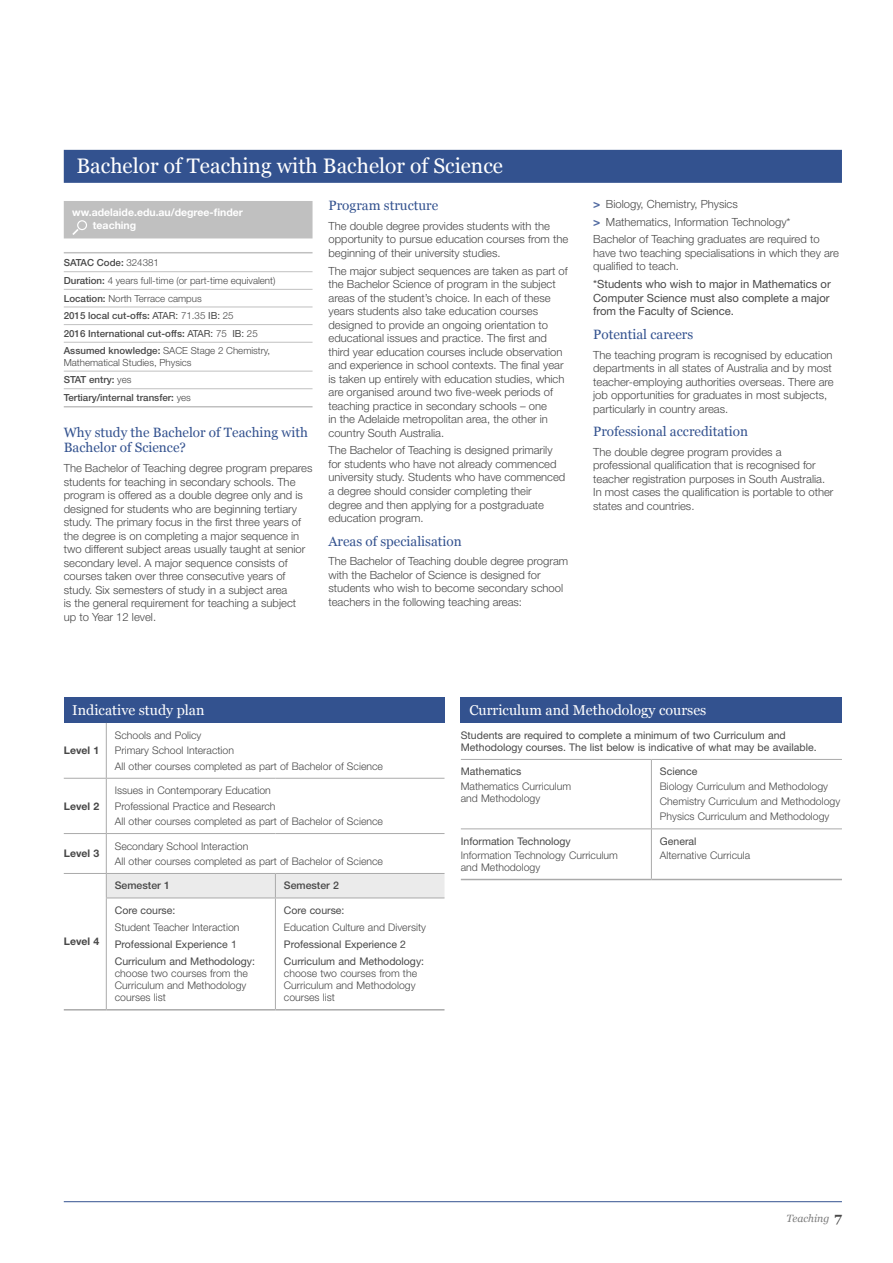
<style>
.page{position:relative;width:893px;height:1263px;background:#fff}
.page>*{position:absolute;margin:0;border:0;box-sizing:border-box;transform-origin:0 0}
.t1{font:21px "Georgia";color:#fff}
.t2{font:14.25px "Georgia";color:#fff}
.t3{font:13.5px/15px "Georgia";color:#33528f}
.t4{font:300 11.25px/13.5px "Helvetica Neue LT Std";color:#484848}
.t5{font:11.25px/13.5px "Helvetica Neue LT Std";color:#484848;text-align:justify}
.t6{font:300 10.5px/15.5px "Helvetica Neue LT Std";color:#484848}
.t7{font:10.5px/17.1px "Helvetica Neue LT Std";color:#484848}
.t8{font:700 10.5px/12.8px "Helvetica Neue LT Std";color:#fff}
.t9{font:700 10.5px "Helvetica Neue LT Std";color:#484848}
.t10{font:500 10.5px "Helvetica Neue LT Std";color:#484848}
.t11{font:italic 10.5px "Georgia";color:#7c7c7c}
.t12{font:300 9.75px/17.7px "Helvetica Neue LT Std";color:#484848}
.t13{font:500 9.75px/17.7px "Helvetica Neue LT Std";color:#484848}
.s1{font-weight:500}
.s2{font-weight:400}
.s3{font-weight:300}
.s4{font-weight:700;font-size:12px;color:#516aa1}
.s5{font-weight:700;font-style:normal;font-size:13.5px;color:#484848}
</style>
<div class="page">
<div style="left:64px;top:150px;width:778px;height:33px;background:#33528f"></div>
<div style="left:64px;top:201px;width:249px;height:37px;background:#c0c0c0"></div>
<hr style="left:64px;top:252px;width:249px;height:1px;background:#c0c0c0">
<hr style="left:64px;top:271px;width:249px;height:1px;background:#c0c0c0">
<hr style="left:64px;top:289px;width:249px;height:1px;background:#c0c0c0">
<hr style="left:64px;top:307px;width:249px;height:1px;background:#c0c0c0">
<hr style="left:64px;top:324px;width:249px;height:1px;background:#c0c0c0">
<hr style="left:64px;top:342px;width:249px;height:1px;background:#c0c0c0">
<hr style="left:64px;top:371px;width:249px;height:1px;background:#c0c0c0">
<hr style="left:64px;top:388px;width:249px;height:1px;background:#c0c0c0">
<hr style="left:64px;top:406px;width:249px;height:1px;background:#c0c0c0">
<div style="left:77px;top:220px;width:10px;height:10px;border:1px solid #fff;border-radius:50%"></div>
<svg style="left:72px;top:229px;width:7px;height:6px"></svg>
<div style="left:64px;top:697px;width:380px;height:26px;background:#33528f"></div>
<hr style="left:106px;top:723px;width:1px;height:55px;background:#aaa">
<hr style="left:64px;top:778px;width:42px;height:1px;background:#aaa">
<hr style="left:106px;top:778px;width:169px;height:1px;background:#aaa">
<hr style="left:106px;top:779px;width:1px;height:54px;background:#aaa">
<hr style="left:275px;top:778px;width:169px;height:1px;background:#aaa">
<hr style="left:64px;top:833px;width:42px;height:1px;background:#aaa">
<hr style="left:106px;top:833px;width:169px;height:1px;background:#aaa">
<hr style="left:106px;top:834px;width:1px;height:39px;background:#aaa">
<hr style="left:275px;top:833px;width:169px;height:1px;background:#aaa">
<hr style="left:64px;top:873px;width:42px;height:1px;background:#aaa">
<div style="left:106px;top:873px;width:338px;height:24px;background:#ebebeb"></div>
<hr style="left:106px;top:897px;width:169px;height:1px;background:#aaa">
<hr style="left:106px;top:898px;width:1px;height:111px;background:#aaa">
<hr style="left:275px;top:897px;width:169px;height:1px;background:#aaa">
<hr style="left:275px;top:898px;width:1px;height:111px;background:#aaa">
<hr style="left:106px;top:1009px;width:169px;height:1px;background:#aaa">
<hr style="left:275px;top:1009px;width:169px;height:1px;background:#aaa">
<hr style="left:64px;top:1009px;width:42px;height:1px;background:#aaa">
<div style="left:461px;top:697px;width:381px;height:26px;background:#33528f"></div>
<hr style="left:461px;top:759px;width:190px;height:1px;background:#aaa">
<hr style="left:651px;top:759px;width:191px;height:1px;background:#aaa">
<hr style="left:651px;top:760px;width:1px;height:68px;background:#aaa">
<hr style="left:461px;top:828px;width:190px;height:1px;background:#aaa">
<hr style="left:651px;top:828px;width:191px;height:1px;background:#aaa">
<hr style="left:651px;top:829px;width:1px;height:50px;background:#aaa">
<hr style="left:461px;top:879px;width:190px;height:1px;background:#aaa">
<hr style="left:651px;top:879px;width:191px;height:1px;background:#aaa">
<hr style="left:64px;top:1201px;width:778px;height:1px;background:#33528f">
<h1 class="t1" style="left:77px;top:151px;width:428px">Bachelor of Teaching with Bachelor of Science</h1>
<p class="t8" style="left:93px;top:206px;width:152px;text-indent:-21px">ww.adelaide.edu.au/degree-finder teaching</p>
<p class="t12" style="left:64px;top:254px;width:213px"><span class="s1">SATAC Code:</span> 324381<br><span class="s1">Duration:</span> 4 years full-time (or part-time equivalent)<br><span class="s1">Location:</span> North Terrace campus<br><span class="s1">2015 local cut-offs:</span> <span class="s2">ATAR:</span> 71.35 <span class="s2">IB:</span> 25<br><span class="s1">2016 International cut-offs:</span> <span class="s2">ATAR:</span> 75 <span class="s2">IB:</span> 25<br><span class="s1">Assumed knowledge:</span> SACE Stage 2 Chemistry,</p>
<p class="t13" style="left:64px;top:353px;width:129px"><span class="s3">Mathematical Studies, Physics<br></span>STAT entry: <span class="s3">yes<br></span>Tertiary/internal transfer: <span class="s3">yes</span></p>
<p class="t3" style="left:64px;top:424px;width:246px">Why study the Bachelor of Teaching with<br>Bachelor of Science?</p>
<p class="t4" style="left:64px;top:461px;width:250px">The Bachelor of Teaching degree program prepares students for teaching in secondary schools. The program is offered as a double degree only and is designed for students who are beginning tertiary study. The primary focus in the fi rst three years of the degree is on completing a major sequence in two different subject areas usually taught at senior secondary level. A major sequence consists of courses taken over three consecutive years of study. Six semesters of study in a subject area<br>is the general requirement for teaching a subject<br>up to Year 12 level.</p>
<p class="t3" style="left:328px;top:197px;width:111px">Program structure</p>
<p class="t4" style="left:328px;top:219px;width:241px">The double degree provides students with the opportunity to pursue education courses from the beginning of their university studies.</p>
<p class="t4" style="left:328px;top:264px;width:241px">The major subject sequences are taken as part of the Bachelor Science of program in the subject areas of the student’s choice. In each of these years students also take education courses designed to provide an ongoing orientation to educational issues and practice. The fi rst and third year education courses include observation and experience in school contexts. The fi nal year is taken up entirely with education studies, which are organised around two five-week periods of teaching practice in secondary schools – one<br>in the Adelaide metropolitan area, the other in country South Australia.</p>
<p class="t4" style="left:328px;top:443px;width:238px">The Bachelor of Teaching is designed primarily for students who have not already commenced university study. Students who have commenced a degree should consider completing their degree and then applying for a postgraduate education program.</p>
<p class="t3" style="left:328px;top:533px;width:135px">Areas of specialisation</p>
<p class="t4" style="left:328px;top:554px;width:241px">The Bachelor of Teaching double degree program with the Bachelor of Science is designed for students who wish to become secondary school teachers in the following teaching areas:</p>
<p class="t4" style="left:593px;top:195px;width:228px;line-height:17.7px"><span class="s4">&gt;</span> Biology, Chemistry, Physics<br><span class="s4">&gt;</span> Mathematics, Information Technology*<br>Bachelor of Teaching graduates are required to</p>
<p class="t4" style="left:593px;top:246px;width:247px">have two teaching specialisations in which they are qualified to teach.</p>
<p class="t5" style="left:593px;top:277px;width:239px">*Students who wish to major in Mathematics or Computer Science must also complete a major from the Faculty of Science.</p>
<p class="t3" style="left:593px;top:326px;width:102px">Potential careers</p>
<p class="t4" style="left:593px;top:348px;width:242px">The teaching program is recognised by education departments in all states of Australia and by most teacher-employing authorities overseas. There are job opportunities for graduates in most subjects, particularly in country areas.</p>
<p class="t3" style="left:593px;top:423px;width:156px">Professional accreditation</p>
<p class="t4" style="left:593px;top:445px;width:242px">The double degree program provides a professional qualification that is recognised for teacher registration purposes in South Australia.<br>In most cases the qualification is portable to other states and countries.</p>
<p class="t2" style="left:72px;top:699px;width:134px">Indicative study plan</p>
<p class="t9" style="left:64px;top:744px;width:37px">Level 1</p>
<p class="t6" style="left:115px;top:727px;width:270px">Schools and Policy<br>Primary School Interaction<br>All other courses completed as part of Bachelor of Science</p>
<p class="t9" style="left:64px;top:799px;width:37px">Level 2</p>
<p class="t6" style="left:115px;top:782px;width:270px">Issues in Contemporary Education<br>Professional Practice and Research<br>All other courses completed as part of Bachelor of Science</p>
<p class="t9" style="left:64px;top:847px;width:37px">Level 3</p>
<p class="t6" style="left:115px;top:838px;width:270px">Secondary School Interaction<br>All other courses completed as part of Bachelor of Science</p>
<p class="t9" style="left:64px;top:935px;width:37px">Level 4</p>
<p class="t10" style="left:115px;top:879px;width:57px">Semester 1</p>
<p class="t10" style="left:284px;top:879px;width:57px">Semester 2</p>
<p class="t7" style="left:115px;top:901px;width:62px">Core course:</p>
<p class="t6" style="left:115px;top:919px;width:126px">Student Teacher Interaction</p>
<p class="t7" style="left:115px;top:936px;width:142px">Professional Experience 1<br>Curriculum and Methodology:</p>
<p class="t6" style="left:115px;top:967px;width:135px;line-height:12px">choose two courses from the<br>Curriculum and Methodology courses list</p>
<p class="t7" style="left:284px;top:901px;width:62px">Core course:</p>
<p class="t6" style="left:284px;top:919px;width:144px">Education Culture and Diversity</p>
<p class="t7" style="left:284px;top:936px;width:142px">Professional Experience 2<br>Curriculum and Methodology:</p>
<p class="t6" style="left:284px;top:967px;width:135px;line-height:12px">choose two courses from the<br>Curriculum and Methodology courses list</p>
<p class="t2" style="left:469px;top:699px;width:239px">Curriculum and Methodology courses</p>
<p class="t7" style="left:461px;top:729px;width:357px;line-height:12px">Students are required to complete a minimum of two Curriculum and<br>Methodology courses. The list below is indicative of what may be available.</p>
<p class="t7" style="left:461px;top:763px;width:62px">Mathematics</p>
<p class="t6" style="left:461px;top:780px;width:112px;line-height:12px">Mathematics Curriculum and Methodology</p>
<p class="t7" style="left:660px;top:763px;width:39px">Science</p>
<p class="t6" style="left:660px;top:778px;width:182px">Biology Curriculum and Methodology<br>Chemistry Curriculum and Methodology<br>Physics Curriculum and Methodology</p>
<p class="t7" style="left:461px;top:832px;width:111px">Information Technology</p>
<p class="t6" style="left:461px;top:849px;width:159px;line-height:12px">Information Technology Curriculum and Methodology</p>
<p class="t7" style="left:660px;top:832px;width:38px">General</p>
<p class="t6" style="left:660px;top:847px;width:92px">Alternative Curricula</p>
<p class="t11" style="left:787px;top:1211px;width:57px">Teaching <span class="s5">7</span></p>
</div>
